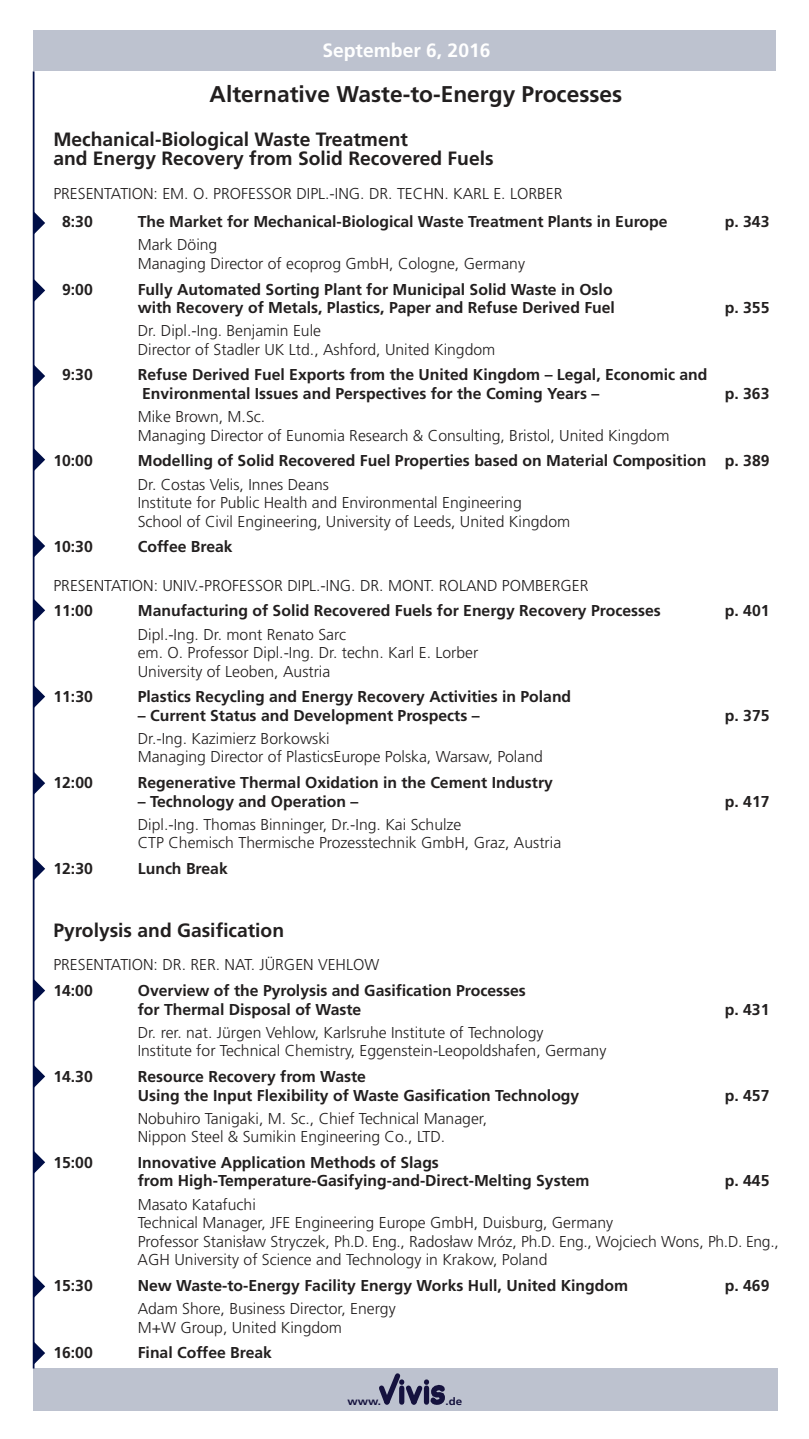
<style>
.page{position:relative;width:809px;height:1439px;background:#fff}
.page>*{position:absolute;margin:0;border:0;box-sizing:border-box;transform-origin:0 0}
.t1{font:700 22.75px "Frutiger";color:#221f1f}
.t2{font:700 19.25px/19.2px "Frutiger";color:#221f1f}
.t3{font:700 19.25px "Frutiger";color:#fff}
.t4{font:300 15.75px/18.4px "Frutiger";color:#221f1f}
.t5{font:700 15.75px/18.4px "Frutiger";color:#221f1f}
.t6{font:700 10.5px "Frutiger";color:#15123e;scale:1.1 1}
</style>
<div class="page">
<div style="left:33px;top:31px;width:742px;height:40px;background:#bdc2cf"></div>
<div style="left:33px;top:1368px;width:744px;height:42px;background:#bdc2cf"></div>
<svg style="left:379px;top:1373px;width:66px;height:32px"></svg>
<hr style="left:33px;top:71px;width:1px;height:1297px;background:#000e47">
<svg style="left:34px;top:211px;width:11px;height:24px"></svg>
<svg style="left:34px;top:279px;width:11px;height:23px"></svg>
<svg style="left:34px;top:364px;width:11px;height:24px"></svg>
<svg style="left:34px;top:534px;width:11px;height:23px"></svg>
<svg style="left:34px;top:448px;width:11px;height:23px"></svg>
<svg style="left:34px;top:599px;width:11px;height:23px"></svg>
<svg style="left:34px;top:685px;width:11px;height:23px"></svg>
<svg style="left:34px;top:771px;width:11px;height:24px"></svg>
<svg style="left:34px;top:857px;width:11px;height:23px"></svg>
<svg style="left:34px;top:979px;width:11px;height:23px"></svg>
<svg style="left:34px;top:1065px;width:11px;height:23px"></svg>
<svg style="left:34px;top:1150px;width:11px;height:24px"></svg>
<svg style="left:34px;top:1274px;width:11px;height:24px"></svg>
<svg style="left:34px;top:1341px;width:11px;height:23px"></svg>
<p class="t3" style="left:322px;top:43px;width:169px">September 6, 2016</p>
<h1 class="t1" style="left:210px;top:85px;width:414px">Alternative Waste-to-Energy Processes</h1>
<p class="t2" style="left:53px;top:131px;width:442px">Mechanical-Biological Waste Treatment<br>and Energy Recovery from Solid Recovered Fuels</p>
<p class="t4" style="left:53px;top:185px;width:510px">PRESENTATION: EM. O. PROFESSOR DIPL.-ING. DR. TECHN. KARL E. LORBER</p>
<p class="t5" style="left:62px;top:213px;width:32px">8:30</p>
<p class="t5" style="left:138px;top:213px;width:531px">The Market for Mechanical-Biological Waste Treatment Plants in Europe</p>
<p class="t5" style="left:724px;top:213px;width:46px">p. 343</p>
<p class="t4" style="left:138px;top:237px;width:389px">Mark Döing<br>Managing Director of ecoprog GmbH, Cologne, Germany</p>
<p class="t5" style="left:62px;top:281px;width:32px">9:00</p>
<p class="t5" style="left:138px;top:281px;width:479px">Fully Automated Sorting Plant for Municipal Solid Waste in Oslo with Recovery of Metals, Plastics, Paper and Refuse Derived Fuel</p>
<p class="t5" style="left:724px;top:299px;width:46px">p. 355</p>
<p class="t4" style="left:138px;top:323px;width:359px">Dr. Dipl.-Ing. Benjamin Eule<br>Director of Stadler UK Ltd., Ashford, United Kingdom</p>
<p class="t5" style="left:62px;top:367px;width:32px">9:30</p>
<p class="t5" style="left:138px;top:367px;width:571px">Refuse Derived Fuel Exports from the United Kingdom – Legal, Economic and<br>Environmental Issues and Perspectives for the Coming Years –</p>
<p class="t4" style="left:138px;top:409px;width:533px">Mike Brown, M.Sc.<br>Managing Director of Eunomia Research &amp; Consulting, Bristol, United Kingdom</p>
<p class="t5" style="left:724px;top:385px;width:46px">p. 363</p>
<p class="t5" style="left:53px;top:453px;width:41px">10:00</p>
<p class="t5" style="left:138px;top:453px;width:633px">Modelling of Solid Recovered Fuel Properties based on Material Composition p. 389</p>
<p class="t4" style="left:138px;top:476px;width:434px">Dr. Costas Velis, Innes Deans<br>Institute for Public Health and Environmental Engineering<br>School of Civil Engineering, University of Leeds, United Kingdom</p>
<p class="t5" style="left:53px;top:539px;width:41px">10:30</p>
<p class="t5" style="left:138px;top:539px;width:96px">Coffee Break</p>
<p class="t4" style="left:53px;top:577px;width:536px">PRESENTATION: UNIV.-PROFESSOR DIPL.-ING. DR. MONT. ROLAND POMBERGER</p>
<p class="t5" style="left:53px;top:603px;width:41px">11:00</p>
<p class="t5" style="left:138px;top:603px;width:524px">Manufacturing of Solid Recovered Fuels for Energy Recovery Processes</p>
<p class="t5" style="left:724px;top:603px;width:46px">p. 401</p>
<p class="t4" style="left:138px;top:626px;width:342px">Dipl.-Ing. Dr. mont Renato Sarc<br>em. O. Professor Dipl.-Ing. Dr. techn. Karl E. Lorber<br>University of Leoben, Austria</p>
<p class="t5" style="left:53px;top:689px;width:41px">11:30</p>
<p class="t5" style="left:138px;top:689px;width:435px">Plastics Recycling and Energy Recovery Activities in Poland</p>
<p class="t5" style="left:138px;top:707px;width:343px">– Current Status and Development Prospects –</p>
<p class="t5" style="left:725px;top:707px;width:46px">p. 375</p>
<p class="t4" style="left:138px;top:730px;width:406px">Dr.-Ing. Kazimierz Borkowski<br>Managing Director of PlasticsEurope Polska, Warsaw, Poland</p>
<p class="t5" style="left:53px;top:775px;width:41px">12:00</p>
<p class="t5" style="left:138px;top:775px;width:416px">Regenerative Thermal Oxidation in the Cement Industry</p>
<p class="t5" style="left:138px;top:793px;width:222px">– Technology and Operation –</p>
<p class="t5" style="left:725px;top:793px;width:46px">p. 417</p>
<p class="t4" style="left:138px;top:816px;width:425px">Dipl.-Ing. Thomas Binninger, Dr.-Ing. Kai Schulze<br>CTP Chemisch Thermische Prozesstechnik GmbH, Graz, Austria</p>
<p class="t5" style="left:53px;top:861px;width:41px">12:30</p>
<p class="t5" style="left:138px;top:861px;width:91px">Lunch Break</p>
<p class="t2" style="left:53px;top:922px;width:232px">Pyrolysis and Gasification</p>
<p class="t4" style="left:53px;top:957px;width:327px">PRESENTATION: DR. RER. NAT. JÜRGEN VEHLOW</p>
<p class="t5" style="left:53px;top:983px;width:41px">14:00</p>
<p class="t5" style="left:138px;top:983px;width:390px">Overview of the Pyrolysis and Gasification Processes for Thermal Disposal of Waste</p>
<p class="t4" style="left:138px;top:1024px;width:470px">Dr. rer. nat. Jürgen Vehlow, Karlsruhe Institute of Technology<br>Institute for Technical Chemistry, Eggenstein-Leopoldshafen, Germany</p>
<p class="t5" style="left:53px;top:1068px;width:41px">14.30</p>
<p class="t5" style="left:138px;top:1068px;width:443px">Resource Recovery from Waste<br>Using the Input Flexibility of Waste Gasification Technology</p>
<p class="t4" style="left:138px;top:1110px;width:351px">Nobuhiro Tanigaki, M. Sc., Chief Technical Manager,<br>Nippon Steel &amp; Sumikin Engineering Co., LTD.</p>
<p class="t5" style="left:724px;top:1001px;width:46px">p. 431</p>
<p class="t5" style="left:724px;top:1087px;width:46px">p. 457</p>
<p class="t5" style="left:53px;top:1154px;width:41px">15:00</p>
<p class="t5" style="left:138px;top:1154px;width:453px">Innovative Application Methods of Slags<br>from High-Temperature-Gasifying-and-Direct-Melting System</p>
<p class="t5" style="left:724px;top:1173px;width:46px">p. 445</p>
<p class="t4" style="left:138px;top:1196px;width:642px">Masato Katafuchi<br>Technical Manager, JFE Engineering Europe GmbH, Duisburg, Germany<br>Professor Stanisław Stryczek, Ph.D. Eng., Radosław Mróz, Ph.D. Eng., Wojciech Wons, Ph.D. Eng., AGH University of Science and Technology in Krakow, Poland</p>
<p class="t5" style="left:53px;top:1277px;width:41px">15:30</p>
<p class="t5" style="left:138px;top:1277px;width:492px">New Waste-to-Energy Facility Energy Works Hull, United Kingdom</p>
<p class="t5" style="left:724px;top:1277px;width:46px">p. 469</p>
<p class="t4" style="left:138px;top:1300px;width:259px">Adam Shore, Business Director, Energy<br>M+W Group, United Kingdom</p>
<p class="t5" style="left:53px;top:1344px;width:41px">16:00</p>
<p class="t5" style="left:138px;top:1344px;width:136px">Final Coffee Break</p>
<p class="t6" style="left:347px;top:1395px;width:32px">www.</p>
<p class="t6" style="left:445px;top:1395px;width:17px">.de</p>
</div>
